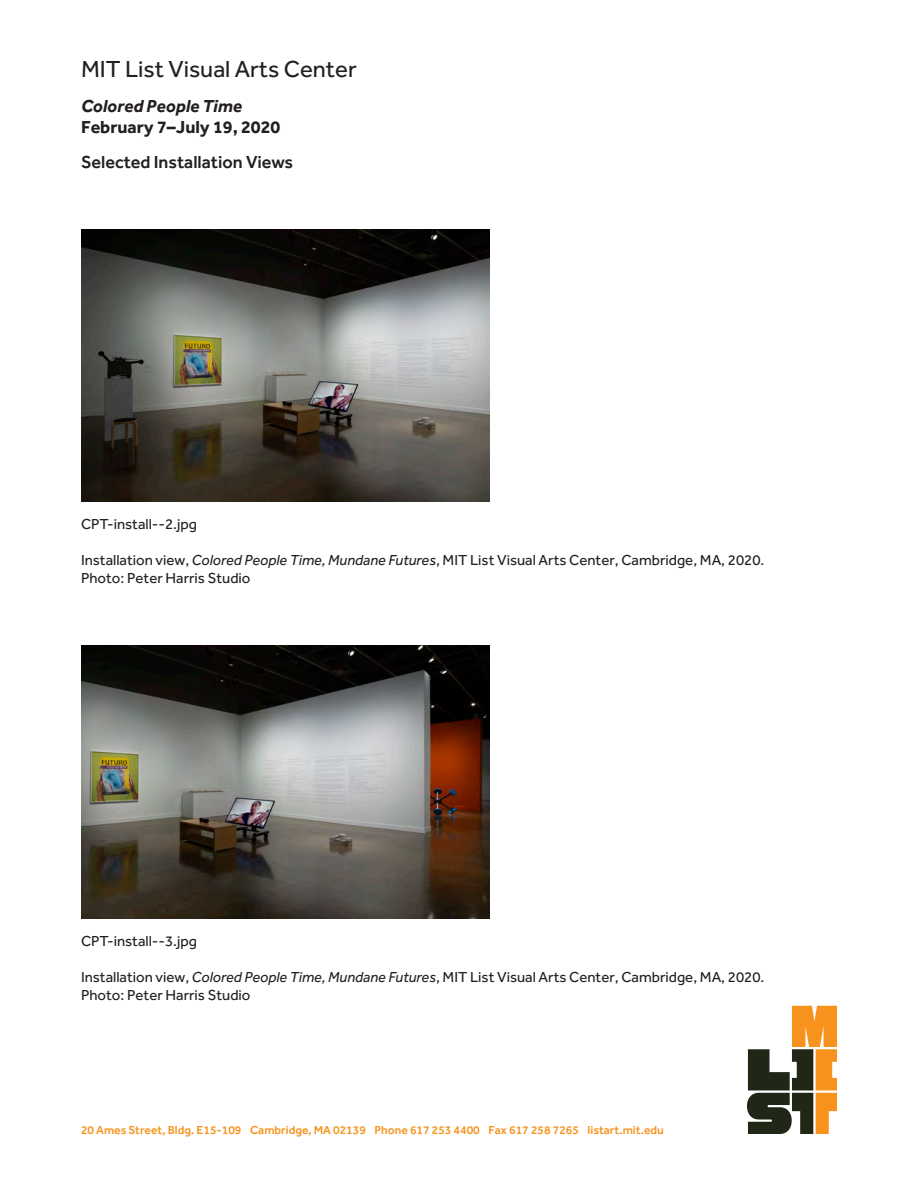
<style>
.page{position:relative;width:918px;height:1188px;background:#fff}
.page>*{position:absolute;margin:0;border:0;box-sizing:border-box;transform-origin:0 0}
.t1{font:24px "Effra";color:#231f20}
.t2{font:700 18px/21.8px "Effra";color:#231f20}
.t3{font:500 18px "Effra";color:#231f20}
.t4{font:15px/18px "Effra";color:#231f20}
.t5{font:500 12px "Effra";color:#f7931d}
.s1{font-style:italic}
</style>
<div class="page">
<svg style="left:747px;top:1006px;width:90px;height:128px"></svg>
<img style="left:81px;top:230px;width:408px;height:272px">
<img style="left:81px;top:646px;width:408px;height:272px">
<p class="t1" style="left:81px;top:55px;width:277px">MIT List Visual Arts Center</p>
<p class="t2" style="left:81px;top:94px;width:201px"><span class="s1">Colored People Time<br></span>February 7–July 19, 2020</p>
<p class="t3" style="left:81px;top:151px;width:214px">Selected Installation Views</p>
<p class="t4" style="left:81px;top:515px;width:118px">CPT-install--2.jpg</p>
<p class="t4" style="left:81px;top:551px;width:685px">Installation view, <span class="s1">Colored People Time, Mundane Futures</span>, MIT List Visual Arts Center, Cambridge, MA, 2020.<br>Photo: Peter Harris Studio</p>
<p class="t4" style="left:81px;top:931px;width:118px">CPT-install--3.jpg</p>
<p class="t4" style="left:81px;top:967px;width:685px">Installation view, <span class="s1">Colored People Time, Mundane Futures</span>, MIT List Visual Arts Center, Cambridge, MA, 2020.<br>Photo: Peter Harris Studio</p>
<p class="t5" style="left:81px;top:1123px;width:584px">20 Ames Street, Bldg. E15-109 Cambridge, MA 02139 Phone 617 253 4400 Fax 617 258 7265 listart.mit.edu</p>
</div>
